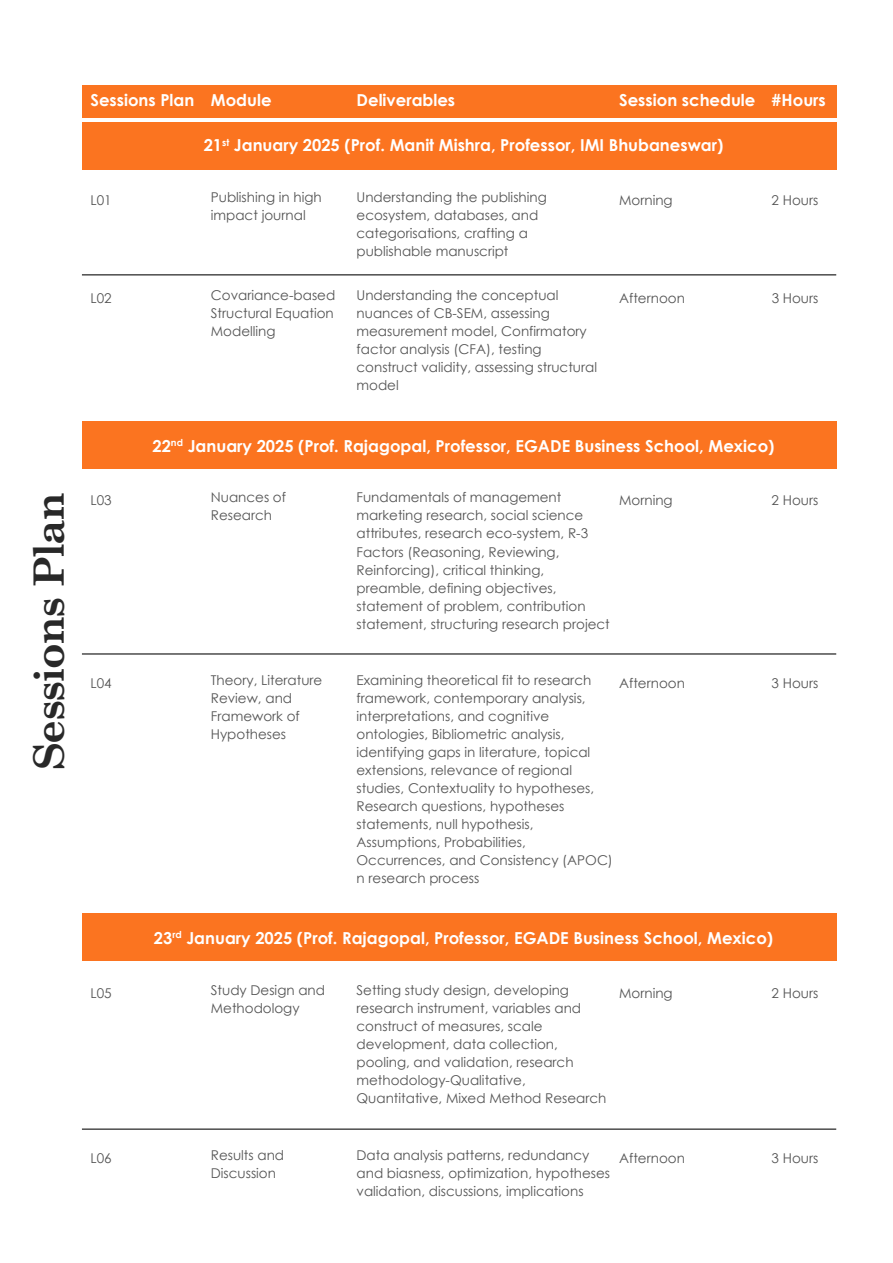
<style>
.page{position:relative;width:893px;height:1263px;background:#fff}
.page>*{position:absolute;margin:0;border:0;box-sizing:border-box;transform-origin:0 0}
.t1{font:700 42px "Century Schoolbook";letter-spacing:-.04em;color:#282828}
.t2{font:700 16.5px "Century Gothic";color:#fff}
.t3{font:13.5px/18px "Century Gothic";color:#545454}
</style>
<div class="page">
<div style="left:82px;top:123px;width:754px;height:47px;background:#fb7420"></div>
<div style="left:82px;top:85px;width:754px;height:32px;background:#fb7420"></div>
<hr style="left:82px;top:274px;width:754px;height:2px;background:#4c4c4c">
<div style="left:82px;top:421px;width:754px;height:47px;background:#fb7420"></div>
<hr style="left:82px;top:653px;width:754px;height:2px;background:#4c4c4c">
<div style="left:82px;top:914px;width:754px;height:47px;background:#fb7420"></div>
<hr style="left:82px;top:1128px;width:754px;height:2px;background:#4c4c4c">
<h1 class="t1" style="left:16px;top:770px;width:280px;rotate:-90deg">Sessions Plan</h1>
<p class="t2" style="left:619px;top:87px;width:208px">Session schedule #Hours</p>
<p class="t2" style="left:90px;top:87px;width:183px">Sessions Plan Module</p>
<p class="t2" style="left:357px;top:87px;width:100px">Deliverables</p>
<p class="t2" style="left:204px;top:133px;width:521px">21<sup>st</sup> January 2025 (Prof. Manit Mishra, Professor, IMI Bhubaneswar)</p>
<p class="t3" style="left:90px;top:191px;width:23px">L01</p>
<p class="t3" style="left:211px;top:188px;width:112px">Publishing in high</p>
<p class="t3" style="left:619px;top:191px;width:55px">Morning</p>
<p class="t3" style="left:772px;top:191px;width:48px">2 Hours</p>
<p class="t3" style="left:211px;top:206px;width:96px">impact journal</p>
<p class="t3" style="left:357px;top:188px;width:192px">Understanding the publishing ecosystem, databases, and categorisations, crafting a publishable manuscript</p>
<p class="t3" style="left:90px;top:288px;width:23px">L02</p>
<p class="t3" style="left:211px;top:286px;width:126px">Covariance-based</p>
<p class="t3" style="left:619px;top:288px;width:67px">Afternoon</p>
<p class="t3" style="left:772px;top:288px;width:48px">3 Hours</p>
<p class="t3" style="left:211px;top:304px;width:125px">Structural Equation<br>Modelling</p>
<p class="t3" style="left:357px;top:286px;width:242px">Understanding the conceptual nuances of CB-SEM, assessing measurement model, Confirmatory factor analysis (CFA), testing construct validity, assessing structural model</p>
<p class="t2" style="left:152px;top:433px;width:623px">22<sup>nd</sup> January 2025 (Prof. Rajagopal, Professor, EGADE Business School, Mexico)</p>
<p class="t3" style="left:90px;top:491px;width:23px">L03</p>
<p class="t3" style="left:211px;top:488px;width:77px">Nuances of</p>
<p class="t3" style="left:619px;top:491px;width:55px">Morning</p>
<p class="t3" style="left:772px;top:491px;width:48px">2 Hours</p>
<p class="t3" style="left:211px;top:506px;width:63px">Research</p>
<p class="t3" style="left:357px;top:488px;width:255px">Fundamentals of management marketing research, social science attributes, research eco-system, R-3<br>Factors (Reasoning, Reviewing, Reinforcing), critical thinking, preamble, defining objectives, statement of problem, contribution statement, structuring research project</p>
<p class="t3" style="left:211px;top:671px;width:113px">Theory, Literature<br>Review, and<br>Framework of<br>Hypotheses</p>
<p class="t3" style="left:357px;top:671px;width:258px">Examining theoretical fit to research framework, contemporary analysis, interpretations, and cognitive ontologies, Bibliometric analysis, identifying gaps in literature, topical extensions, relevance of regional studies, Contextuality to hypotheses, Research questions, hypotheses statements, null hypothesis, Assumptions, Probabilities, Occurrences, and Consistency (APOC) n research process</p>
<p class="t3" style="left:90px;top:674px;width:23px">L04</p>
<p class="t3" style="left:619px;top:674px;width:67px">Afternoon</p>
<p class="t3" style="left:772px;top:674px;width:48px">3 Hours</p>
<p class="t2" style="left:154px;top:925px;width:621px">23<sup>rd</sup> January 2025 (Prof. Rajagopal, Professor, EGADE Business School, Mexico)</p>
<p class="t3" style="left:90px;top:983px;width:23px">L05</p>
<p class="t3" style="left:211px;top:980px;width:116px">Study Design and</p>
<p class="t3" style="left:619px;top:983px;width:55px">Morning</p>
<p class="t3" style="left:772px;top:983px;width:48px">2 Hours</p>
<p class="t3" style="left:211px;top:998px;width:90px">Methodology</p>
<p class="t3" style="left:357px;top:980px;width:251px">Setting study design, developing research instrument, variables and construct of measures, scale development, data collection, pooling, and validation, research methodology-Qualitative, Quantitative, Mixed Method Research</p>
<p class="t3" style="left:357px;top:1146px;width:255px">Data analysis patterns, redundancy and biasness, optimization, hypotheses validation, discussions, implications</p>
<p class="t3" style="left:90px;top:1149px;width:23px">L06</p>
<p class="t3" style="left:211px;top:1146px;width:75px">Results and</p>
<p class="t3" style="left:619px;top:1149px;width:67px">Afternoon</p>
<p class="t3" style="left:772px;top:1149px;width:48px">3 Hours</p>
<p class="t3" style="left:211px;top:1164px;width:67px">Discussion</p>
</div>
